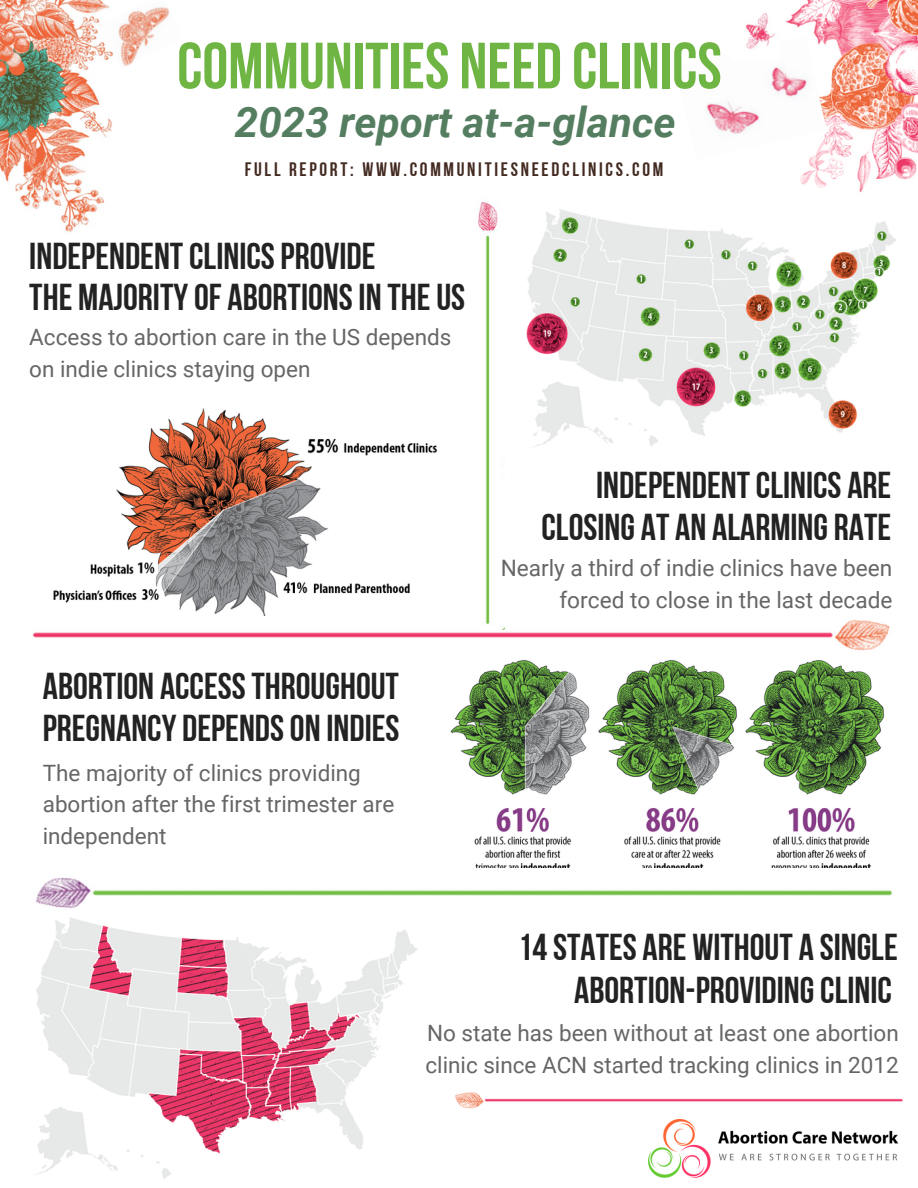
<style>
.page{position:relative;width:918px;height:1188px;background:#fff}
.page>*{position:absolute;margin:0;border:0;box-sizing:border-box;transform-origin:0 0}
.t1{font:65.25px "Bebas Neue Cyrillic";color:#6eb544}
.t2{font:italic 700 42px "Roboto";color:#557e61}
.t3{font:37.35px/42.8px "Bebas Neue Cyrillic";color:#222;text-align:right}
.t4{font:22.65px/31.7px "Roboto";color:#666;text-align:right}
.t5{font:22.5px/31.5px "Roboto";color:#666}
.t6{font:19.5px "Bebas Neue Cyrillic";letter-spacing:.14em;color:#432a21}
</style>
<div class="page">
<img style="left:450px;top:660px;width:435px;height:208px">
<img style="left:53px;top:408px;width:384px;height:208px">
<img style="left:526px;top:209px;width:370px;height:238px">
<img style="left:36px;top:917px;width:382px;height:262px">
<img style="left:648px;top:1119px;width:251px;height:59px">
<img style="left:33px;top:619px;width:857px;height:32px">
<img style="left:35px;top:877px;width:857px;height:31px">
<img style="left:0;top:0;width:112px;height:233px">
<img style="left:777px;top:0;width:141px;height:210px">
<img style="left:706px;top:37px;width:121px;height:123px">
<img style="left:99px;top:0;width:71px;height:69px">
<img style="left:731px;top:7px;width:49px;height:52px">
<img style="left:475px;top:201px;width:29px;height:428px">
<img style="left:455px;top:1093px;width:448px;height:16px">
<p class="t1" style="left:177px;top:39px;width:546px">COMMUNITIES NEED CLINICS</p>
<p class="t2" style="left:235px;top:98px;width:442px">2023 report at-a-glance</p>
<p class="t6" style="left:245px;top:161px;width:420px">FULL REPORT: WWW.COMMUNITIESNEEDCLINICS.COM</p>
<p class="t3" style="left:29px;top:238px;width:348px">INDEPENDENTCLINICS PROVIDE</p>
<p class="t3" style="left:29px;top:279px;width:437px">THE MAJORITYOF ABORTIONSIN THEUS</p>
<p class="t5" style="left:29px;top:322px;width:424px">Access to abortion care in the US depends on indie clinics staying open</p>
<p class="t3" style="left:43px;top:669px;width:358px;line-height:41.7px;text-align:left">ABORTION ACCESSTHROUGHOUT<br>PREGNANCY DEPENDSON INDIES</p>
<p class="t5" style="left:43px;top:757px;width:353px">The majority of clinics providing abortion after the first trimester are independent</p>
<p class="t3" style="left:542px;top:467px;width:351px">INDEPENDENTCLINICS ARE<br>CLOSING AT AN ALARMING RATE</p>
<p class="t4" style="left:501px;top:552px;width:393px">Nearly a third of indie clinics have been forced to close in the last decade</p>
<p class="t3" style="left:518px;top:929px;width:382px">14STATES ARE WITHOUT A SINGLE<br>ABORTION-PROVIDINGCLINIC</p>
<p class="t5" style="left:426px;top:1018px;width:475px">No state has been without at least one abortion clinic since ACN started tracking clinics in 2012</p>
</div>
